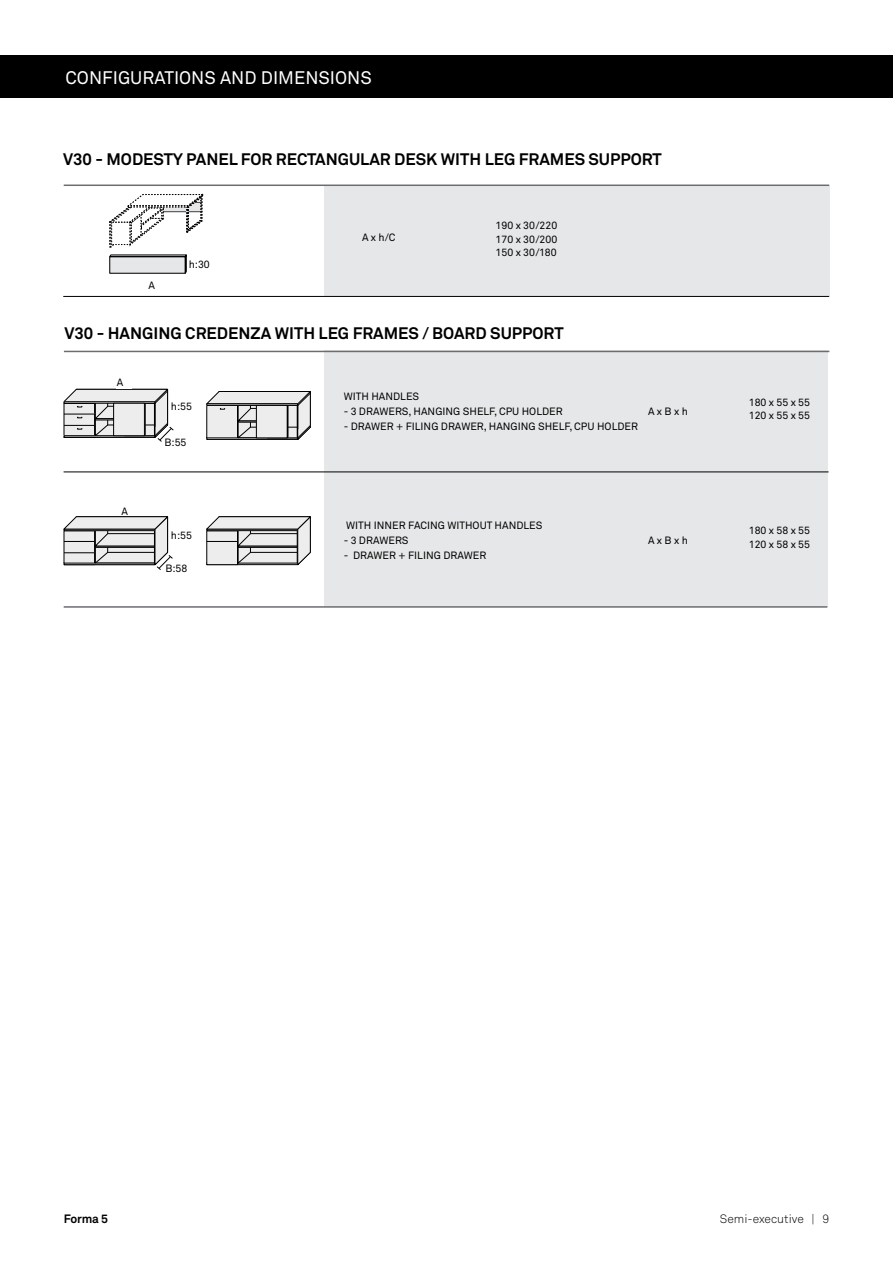
<style>
.page{position:relative;width:893px;height:1263px;background:#fff}
.page>*{position:absolute;margin:0;border:0;box-sizing:border-box;transform-origin:0 0}
.t1{font:18px "Akkurat";color:#fff}
.t2{font:700 16.5px "Akkurat";color:#000}
.t3{font:300 12px "Akkurat";color:#000}
.t4{font:700 12px "Akkurat";letter-spacing:-.02em;color:#000}
.t5{font:10.5px/13.5px "Akkurat";color:#000}
</style>
<div class="page">
<div style="left:324px;top:351px;width:503px;height:256px;background:#e5e7e8"></div>
<div style="left:324px;top:185px;width:505px;height:111px;background:#e5e7e8"></div>
<hr style="left:63px;top:296px;width:766px;height:1px;background:#000">
<svg style="left:109px;top:194px;width:94px;height:80px"></svg>
<hr style="left:64px;top:185px;width:765px;height:1px;background:#6d6d71">
<hr style="left:64px;top:351px;width:765px;height:1px;background:#6d6d71">
<hr style="left:64px;top:472px;width:764px;height:1px;background:#000">
<hr style="left:64px;top:606px;width:763px;height:2px;background:#6d6d71">
<div style="left:0;top:55px;width:893px;height:43px;background:#000"></div>
<svg style="left:206px;top:391px;width:105px;height:49px;background:#bcbcbc"></svg>
<div style="left:256px;top:405px;width:31px;height:33px;background:#ededee"></div>
<div style="left:256px;top:405px;width:31px;height:33px;border:1px solid #000"></div>
<svg style="left:206px;top:516px;width:105px;height:50px;background:#c1c1c1"></svg>
<svg style="left:63px;top:388px;width:111px;height:54px;background:#c5c5c6"></svg>
<svg style="left:63px;top:516px;width:110px;height:54px;background:#c3c3c4"></svg>
<h1 class="t1" style="left:66px;top:66px;width:308px">CONFIGURATIONS AND DIMENSIONS</h1>
<h2 class="t2" style="left:63px;top:149px;width:600px">V30 - MODESTY PANEL FOR RECTANGULAR DESK WITH LEG FRAMES SUPPORT</h2>
<p class="t5" style="left:148px;top:279px;width:8px">A</p>
<p class="t5" style="left:189px;top:257px;width:23px">h:30</p>
<p class="t5" style="left:362px;top:231px;width:35px">A x h/C</p>
<p class="t5" style="left:496px;top:218px;width:63px;text-align:justify">190 x 30/220<br>170 x 30/200<br>150 x 30/180</p>
<h2 class="t2" style="left:64px;top:323px;width:501px">V30 - HANGING CREDENZA WITH LEG FRAMES / BOARD SUPPORT</h2>
<p class="t5" style="left:117px;top:375px;width:8px">A</p>
<p class="t5" style="left:122px;top:504px;width:8px">A</p>
<p class="t5" style="left:171px;top:400px;width:23px">h:55</p>
<p class="t5" style="left:165px;top:435px;width:23px">B:55</p>
<p class="t5" style="left:171px;top:528px;width:23px">h:55</p>
<p class="t5" style="left:165px;top:561px;width:23px">B:58</p>
<p class="t5" style="left:344px;top:389px;width:77px">WITH HANDLES</p>
<p class="t5" style="left:344px;top:404px;width:220px">- 3 DRAWERS, HANGING SHELF, CPU HOLDER</p>
<p class="t5" style="left:344px;top:419px;width:296px">- DRAWER + FILING DRAWER, HANGING SHELF, CPU HOLDER</p>
<p class="t5" style="left:648px;top:404px;width:41px">A x B x h</p>
<p class="t5" style="left:346px;top:518px;width:198px">WITH INNER FACING WITHOUT HANDLES</p>
<p class="t5" style="left:344px;top:533px;width:66px">- 3 DRAWERS</p>
<p class="t5" style="left:344px;top:548px;width:144px">- DRAWER + FILING DRAWER</p>
<p class="t5" style="left:648px;top:533px;width:41px">A x B x h</p>
<p class="t5" style="left:749px;top:395px;width:63px">180 x 55 x 55<br>120 x 55 x 55</p>
<p class="t5" style="left:749px;top:524px;width:63px">180 x 58 x 55<br>120 x 58 x 55</p>
<p class="t4" style="left:64px;top:1211px;width:46px">Forma 5</p>
<p class="t3" style="left:720px;top:1211px;width:111px">Semi-executive | 9</p>
</div>
